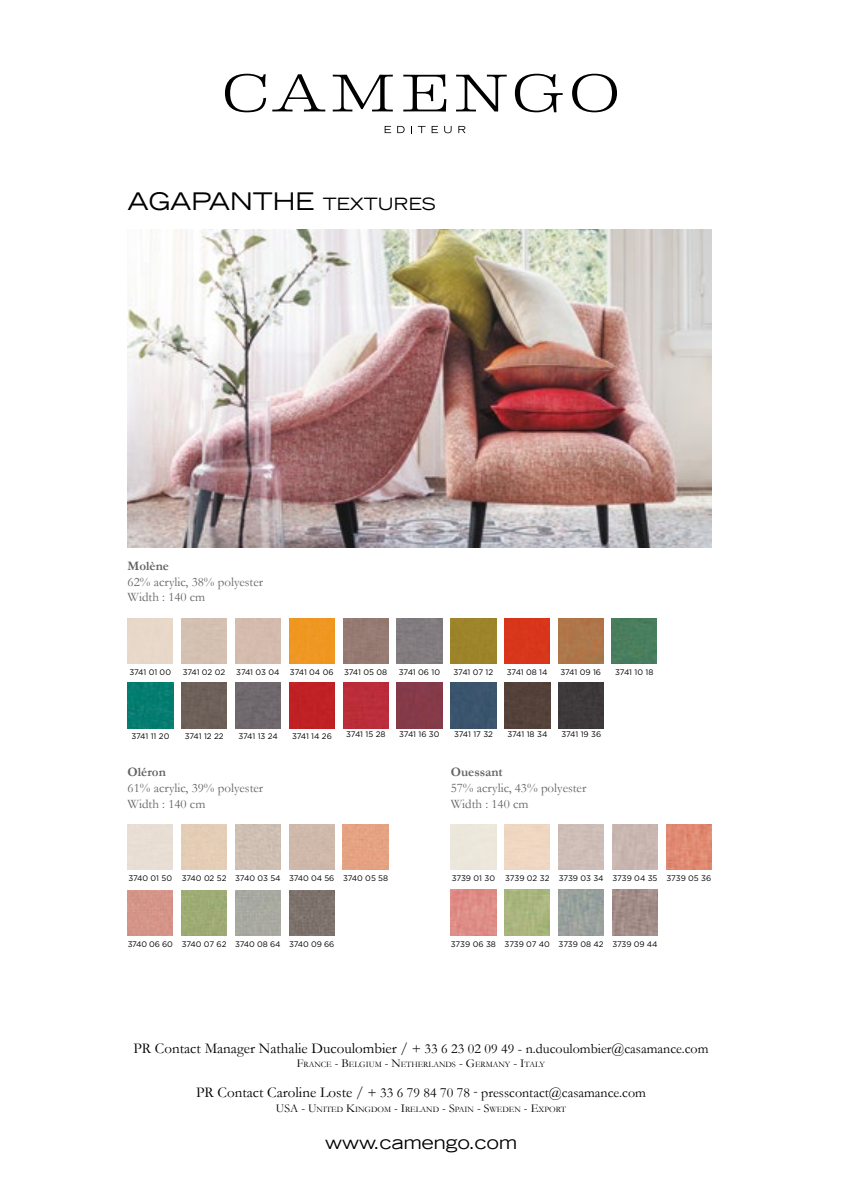
<style>
.page{position:relative;width:842px;height:1191px;background:#fff}
.page>*{position:absolute;margin:0;border:0;box-sizing:border-box;transform-origin:0 0}
.t1{font:expanded 24px "Trade Gothic LT";color:#000}
.t2{font:expanded 18px "Trade Gothic LT";color:#000}
.t3{font:14px "Garamond";color:#000}
.t4{font:13px/15.6px "Garamond";color:#646363}
.t5{font:700 13px "Garamond";color:#646363}
.t6{font:12px "Garamond";color:#000}
.t7{font:8.4px "Garamond";color:#000}
.t8{font:8px "Gotham";letter-spacing:-.02em;color:#000}
.s1{font-size:16.8px}
.s2{font-size:15px}
.s3{font-size:12px}
</style>
<div class="page">
<svg style="left:225px;top:74px;width:41px;height:38px"></svg>
<svg style="left:272px;top:74px;width:53px;height:37px"></svg>
<svg style="left:333px;top:75px;width:60px;height:36px"></svg>
<svg style="left:403px;top:74px;width:43px;height:38px"></svg>
<svg style="left:456px;top:75px;width:51px;height:36px"></svg>
<svg style="left:515px;top:74px;width:48px;height:38px"></svg>
<svg style="left:572px;top:74px;width:45px;height:38px"></svg>
<svg style="left:385px;top:126px;width:6px;height:7px"></svg>
<svg style="left:397px;top:126px;width:8px;height:7px"></svg>
<svg style="left:418px;top:126px;width:8px;height:7px"></svg>
<svg style="left:432px;top:126px;width:6px;height:7px"></svg>
<svg style="left:444px;top:126px;width:8px;height:7px"></svg>
<svg style="left:458px;top:126px;width:7px;height:7px"></svg>
<img style="left:505px;top:890px;width:45px;height:45px">
<img style="left:666px;top:824px;width:45px;height:46px">
<img style="left:558px;top:890px;width:46px;height:45px">
<img style="left:612px;top:890px;width:46px;height:45px">
<img style="left:451px;top:890px;width:45px;height:45px">
<img style="left:128px;top:229px;width:583px;height:318px">
<div style="left:343px;top:618px;width:45px;height:45px;background:#967b73"></div>
<div style="left:451px;top:618px;width:45px;height:45px;background:#9d842a"></div>
<div style="left:289px;top:618px;width:45px;height:45px;background:#ef9721"></div>
<div style="left:504px;top:618px;width:46px;height:45px;background:#d8361b"></div>
<div style="left:343px;top:682px;width:45px;height:46px;background:#bb2d3a"></div>
<div style="left:558px;top:618px;width:45px;height:45px;background:#ae764a"></div>
<div style="left:397px;top:682px;width:45px;height:46px;background:#853a49"></div>
<div style="left:612px;top:618px;width:45px;height:45px;background:#497e5d"></div>
<div style="left:451px;top:682px;width:45px;height:46px;background:#3a556d"></div>
<img style="left:128px;top:682px;width:45px;height:46px">
<div style="left:505px;top:682px;width:45px;height:46px;background:#53413a"></div>
<div style="left:235px;top:682px;width:46px;height:46px;background:#6f686d"></div>
<div style="left:182px;top:682px;width:45px;height:46px;background:#6d6059"></div>
<div style="left:559px;top:682px;width:45px;height:46px;background:#3e393b"></div>
<div style="left:289px;top:682px;width:46px;height:46px;background:#c02125"></div>
<div style="left:181px;top:890px;width:46px;height:45px;background:#9eab74"></div>
<div style="left:289px;top:890px;width:45px;height:45px;background:#7d726c"></div>
<h1 class="t1" style="left:128px;top:186px;width:310px">AGAPANTHE <span class="s1">TEXTURES</span></h1>
<h3 class="t5" style="left:128px;top:558px;width:43px">Molène</h3>
<h3 class="t4" style="left:128px;top:573px;width:137px">62% acrylic, 38% polyester<br>Width : 140 cm</h3>
<p class="t8" style="left:507px;top:667px;width:42px">3741 08 14</p>
<p class="t8" style="left:615px;top:667px;width:40px">3741 10 18</p>
<p class="t8" style="left:129px;top:667px;width:43px">3741 01 00</p>
<p class="t8" style="left:183px;top:667px;width:44px">3741 02 02</p>
<p class="t8" style="left:236px;top:667px;width:45px">3741 03 04</p>
<p class="t8" style="left:290px;top:667px;width:45px">3741 04 06</p>
<p class="t8" style="left:344px;top:667px;width:45px">3741 05 08</p>
<p class="t8" style="left:399px;top:667px;width:43px">3741 06 10</p>
<p class="t8" style="left:454px;top:667px;width:41px">3741 07 12</p>
<p class="t8" style="left:560px;top:667px;width:42px">3741 09 16</p>
<p class="t8" style="left:131px;top:731px;width:39px">3741 11 20</p>
<p class="t8" style="left:185px;top:731px;width:40px">3741 12 22</p>
<p class="t8" style="left:238px;top:731px;width:41px">3741 13 24</p>
<p class="t8" style="left:292px;top:731px;width:41px">3741 14 26</p>
<h3 class="t5" style="left:128px;top:764px;width:40px">Oléron</h3>
<h3 class="t4" style="left:128px;top:780px;width:137px">61% acrylic, 39% polyester<br>Width : 140 cm</h3>
<p class="t8" style="left:346px;top:729px;width:41px">3741 15 28</p>
<p class="t8" style="left:399px;top:729px;width:42px">3741 16 30</p>
<p class="t8" style="left:454px;top:729px;width:40px">3741 17 32</p>
<p class="t8" style="left:507px;top:729px;width:41px">3741 18 34</p>
<p class="t8" style="left:561px;top:729px;width:41px">3741 19 36</p>
<h3 class="t5" style="left:451px;top:764px;width:53px">Ouessant</h3>
<h3 class="t4" style="left:451px;top:780px;width:137px">57% acrylic, 43% polyester<br>Width : 140 cm</h3>
<p class="t8" style="left:128px;top:873px;width:207px">3740 01 50 3740 02 52 3740 03 54 3740 04 56</p>
<p class="t8" style="left:343px;top:873px;width:47px">3740 05 58</p>
<p class="t8" style="left:452px;top:873px;width:45px">3739 01 30</p>
<p class="t8" style="left:559px;top:873px;width:100px">3739 03 34 3739 04 35</p>
<p class="t8" style="left:505px;top:873px;width:46px">3739 02 32</p>
<p class="t8" style="left:666px;top:873px;width:46px">3739 05 36</p>
<p class="t8" style="left:128px;top:938px;width:47px">3740 06 60</p>
<p class="t8" style="left:182px;top:938px;width:154px">3740 07 62 3740 08 64 3740 09 66</p>
<p class="t8" style="left:451px;top:938px;width:46px">3739 06 38</p>
<p class="t8" style="left:505px;top:938px;width:154px">3739 07 40 3739 08 42 3739 09 44</p>
<h3 class="t3" style="left:133px;top:1040px;width:577px"><span class="s2">PR Contact Manager Nathalie Ducoulombier /</span> + 33 6 23 02 09 49 - n.ducoulombier@casamance.com</h3>
<p class="t7" style="left:297px;top:1059px;width:250px"><span class="s3">F</span>RANCE <span class="s3">- B</span>ELGIUM <span class="s3">- N</span>ETHERLANDS <span class="s3">- G</span>ERMANY <span class="s3">- I</span>TALY</p>
<h3 class="t3" style="left:196px;top:1084px;width:451px"><span class="s2">PR Contact Caroline Loste /</span> + 33 6 79 84 70 78 - presscontact@casamance.com</h3>
<h3 class="t6" style="left:276px;top:1100px;width:9px">USA</h3>
<p class="t7" style="left:301px;top:1103px;width:266px"><span class="s3">- U</span>NITED <span class="s3">K</span>INGDOM <span class="s3">- I</span>RELAND <span class="s3">- S</span>PAIN <span class="s3">- S</span>WEDEN <span class="s3">- E</span>XPORT</p>
<h2 class="t2" style="left:325px;top:1130px;width:193px">www.camengo.com</h2>
</div>
